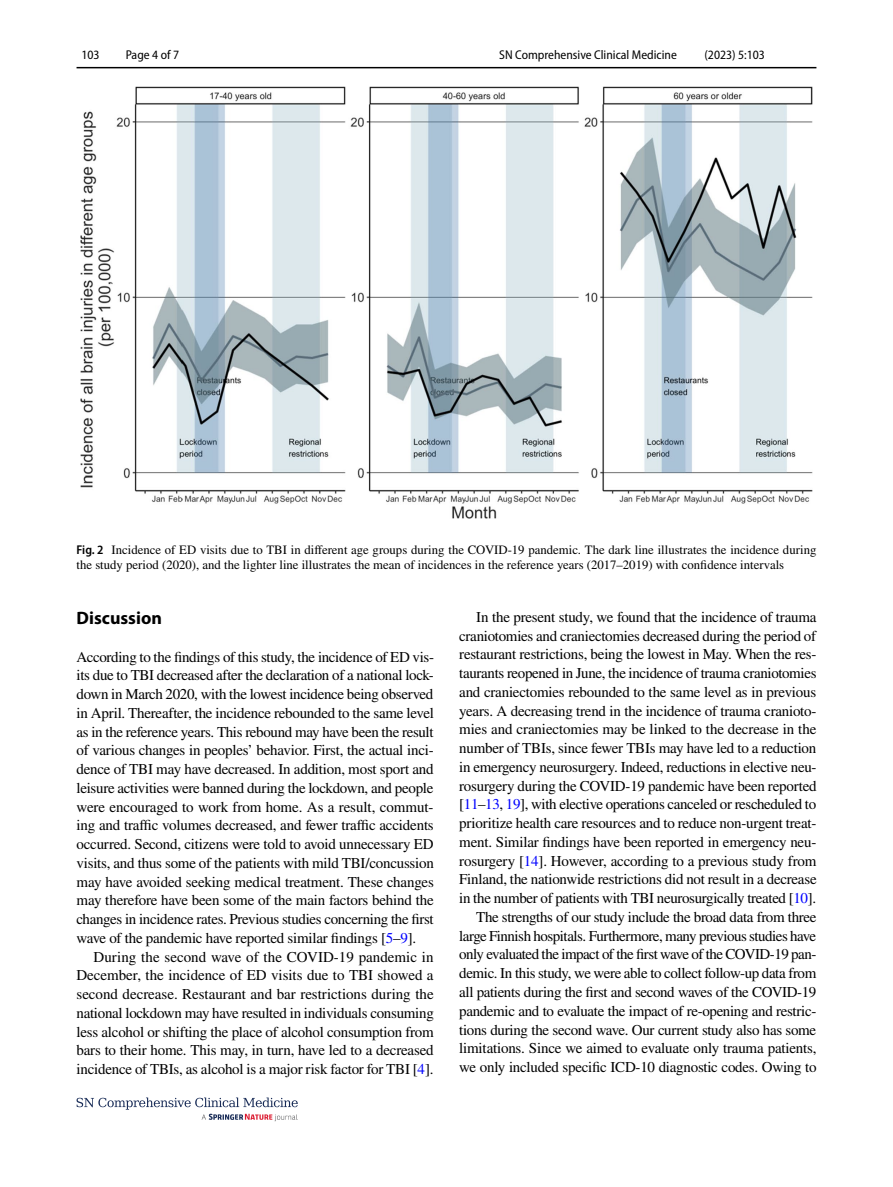
<style>
.page{position:relative;width:893px;height:1187px;background:#fff}
.page>*{position:absolute;margin:0;border:0;box-sizing:border-box;transform-origin:0 0}
.t1{font:700 18px "Myriad Pro";color:#000}
.t2{font:15px/18.8px "STIX";letter-spacing:-.015em;color:#000;text-align:justify}
.t3{font:12.75px/15px "STIX";color:#000}
.t4{font:semi-condensed 12.75px "Myriad Pro";color:#000}
.s1{font-family:"Myriad Pro";font-weight:600;font-stretch:semi-condensed}
.s2{color:#00f}
</style>
<div class="page">
<hr style="left:77px;top:67px;width:739px;height:1px;background:#000">
<svg style="left:77px;top:1097px;width:221px;height:24px"></svg>
<img style="left:81px;top:87px;width:731px;height:432px">
<p class="t4" style="left:82px;top:48px;width:20px">103</p>
<p class="t4" style="left:126px;top:48px;width:55px">Page 4 of 7</p>
<p class="t4" style="left:499px;top:48px;width:179px">SN Comprehensive Clinical Medicine</p>
<p class="t4" style="left:704px;top:48px;width:62px">(2023) 5:103</p>
<p class="t3" style="left:77px;top:543px;width:741px"><span class="s1">Fig. 2</span> Incidence of ED visits due to TBI in different age groups during the COVID-19 pandemic. The dark line illustrates the incidence during the study period (2020), and the lighter line illustrates the mean of incidences in the reference years (2017–2019) with confidence intervals</p>
<p class="t1" style="left:77px;top:606px;width:87px">Discussion</p>
<p class="t2" style="left:77px;top:648px;width:359px">According to the findings of this study, the incidence of ED vis&shy;its due to TBI decreased after the declaration of a national lock&shy;down in March 2020, with the lowest incidence being observed in April. Thereafter, the incidence rebounded to the same level as in the reference years. This rebound may have been the result of various changes in peoples’ behavior. First, the actual inci&shy;dence of TBI may have decreased. In addition, most sport and leisure activities were banned during the lockdown, and people were encouraged to work from home. As a result, commut&shy;ing and traffic volumes decreased, and fewer traffic accidents occurred. Second, citizens were told to avoid unnecessary ED visits, and thus some of the patients with mild TBI/concussion may have avoided seeking medical treatment. These changes may therefore have been some of the main factors behind the changes in incidence rates. Previous studies concerning the first wave of the pandemic have reported similar findings [<span class="s2">5</span>–<span class="s2">9</span>].</p>
<p class="t2" style="left:77px;top:948px;width:359px;text-indent:17px">During the second wave of the COVID-19 pandemic in December, the incidence of ED visits due to TBI showed a second decrease. Restaurant and bar restrictions during the national lockdown may have resulted in individuals consuming less alcohol or shifting the place of alcohol consumption from bars to their home. This may, in turn, have led to a decreased incidence of TBIs, as alcohol is a major risk factor for TBI [<span class="s2">4</span>].</p>
<p class="t2" style="left:459px;top:608px;width:359px;text-align:right">In the present study, we found that the incidence of trauma craniotomies and craniectomies decreased during the period of restaurant restrictions, being the lowest in May. When the res&shy;taurants reopened in June, the incidence of trauma craniotomies and craniectomies rebounded to the same level as in previous years. A decreasing trend in the incidence of trauma cranioto&shy;mies and craniectomies may be linked to the decrease in the number of TBIs, since fewer TBIs may have led to a reduction in emergency neurosurgery. Indeed, reductions in elective neu&shy;rosurgery during the COVID-19 pandemic have been reported [<span class="s2">11</span>–<span class="s2">13</span>, <span class="s2">19</span>], with elective operations canceled or rescheduled to prioritize health care resources and to reduce non-urgent treat&shy;ment. Similar findings have been reported in emergency neu&shy;rosurgery [<span class="s2">14</span>]. However, according to a previous study from Finland, the nationwide restrictions did not result in a decrease in the number of patients with TBI neurosurgically treated [<span class="s2">10</span>].<br>The strengths of our study include the broad data from three large Finnish hospitals. Furthermore, many previous studies have only evaluated the impact of the first wave of the COVID-19 pan&shy;demic. In this study, we were able to collect follow-up data from all patients during the first and second waves of the COVID-19 pandemic and to evaluate the impact of re-opening and restric&shy;tions during the second wave. Our current study also has some limitations. Since we aimed to evaluate only trauma patients, we only included specific ICD-10 diagnostic codes. Owing to</p>
</div>
